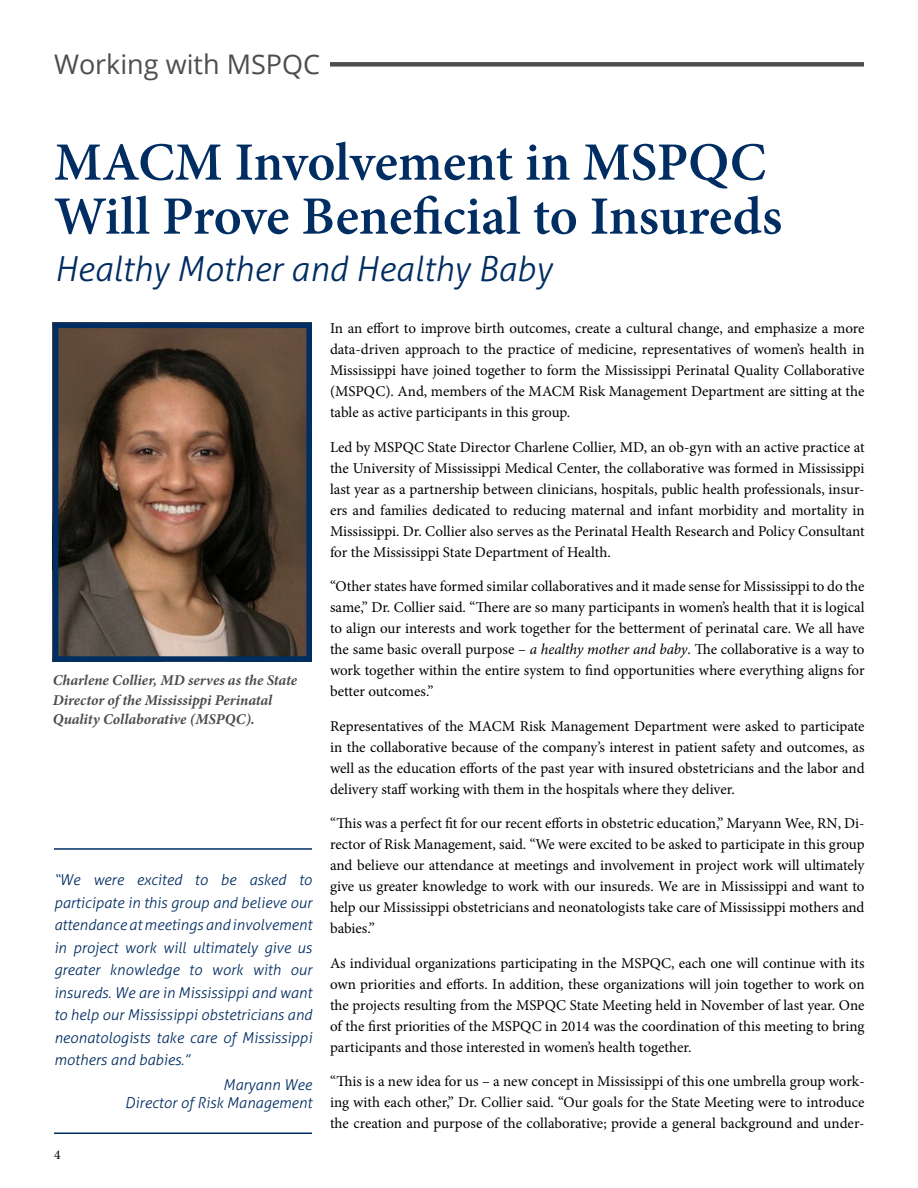
<style>
.page{position:relative;width:918px;height:1188px;background:#fff}
.page>*{position:absolute;margin:0;border:0;box-sizing:border-box;transform-origin:0 0}
.t1{font:600 54px/54px "Minion Pro";letter-spacing:-.005em;color:#002d62}
.t2{font:italic 300 34.5px "Aller";color:#002d62}
.t3{font:27px "Open Sans";color:#4d4d4f}
.t4{font:15px/21px "Minion Pro";letter-spacing:-.005em;color:#000;text-align:justify}
.t5{font:italic 300 15px/22.5px "Aller";color:#002d62;text-align:justify}
.t6{font:italic 700 15px/19.5px "Minion Pro";letter-spacing:-.005em;color:#4d4d4f}
.t7{font:13.5px "Minion Pro";color:#000}
.s1{font-style:italic}
</style>
<div class="page">
<img style="left:60px;top:329px;width:245px;height:326px">
<div style="left:53px;top:322px;width:259px;height:340px;border:6px solid #002d62"></div>
<hr style="left:54px;top:848px;width:258px;height:2px;background:#002d62">
<hr style="left:54px;top:1132px;width:258px;height:2px;background:#002d62">
<div style="left:330px;top:62px;width:534px;height:5px;background:#4d4d4f"></div>
<h3 class="t3" style="left:54px;top:46px;width:268px">Working with MSPQC</h3>
<h1 class="t1" style="left:54px;top:135px;width:730px">MACM Involvement in MSPQC<br>Will Prove Beneficial to Insureds</h1>
<h2 class="t2" style="left:54px;top:248px;width:499px">Healthy Mother and Healthy Baby</h2>
<p class="t6" style="left:53px;top:671px;width:246px">Charlene Collier, MD serves as the State<br>Director of the Mississippi Perinatal<br>Quality Collaborative (MSPQC).</p>
<p class="t5" style="left:54px;top:869px;width:260px">“We were excited to be asked to participate in this group and believe our attendance at meetings and involvement in project work will ultimately give us greater knowledge to work with our insureds. We are in Mississippi and want to help our Mississippi obstetricians and neonatologists take care of Mississippi mothers and babies.”</p>
<p class="t5" style="left:125px;top:1076px;width:189px;line-height:18px;text-align:right">Maryann Wee<br>Director of Risk Management</p>
<p class="t7" style="left:54px;top:1145px;width:8px">4</p>
<p class="t4" style="left:330px;top:318px;width:536px">In an effort to improve birth outcomes, create a cultural change, and emphasize a more data-driven approach to the practice of medicine, representatives of women’s health in Mississippi have joined together to form the Mississippi Perinatal Quality Collaborative (MSPQC). And, members of the MACM Risk Management Department are sitting at the table as active participants in this group.</p>
<p class="t4" style="left:330px;top:437px;width:536px">Led by MSPQC State Director Charlene Collier, MD, an ob-gyn with an active practice at the University of Mississippi Medical Center, the collaborative was formed in Mississippi last year as a partnership between clinicians, hospitals, public health professionals, insur&shy;ers and families dedicated to reducing maternal and infant morbidity and mortality in Mississippi. Dr. Collier also serves as the Perinatal Health Research and Policy Consultant for the Mississippi State Department of Health.</p>
<p class="t4" style="left:330px;top:576px;width:536px">“Other states have formed similar collaboratives and it made sense for Mississippi to do the same,” Dr. Collier said. “There are so many participants in women’s health that it is logical to align our interests and work together for the betterment of perinatal care. We all have the same basic overall purpose – <span class="s1">a healthy mother and baby</span>. The collaborative is a way to work together within the entire system to find opportunities where everything aligns for better outcomes.”</p>
<p class="t4" style="left:330px;top:716px;width:536px">Representatives of the MACM Risk Management Department were asked to participate in the collaborative because of the company’s interest in patient safety and outcomes, as well as the education efforts of the past year with insured obstetricians and the labor and delivery staff working with them in the hospitals where they deliver.</p>
<p class="t4" style="left:330px;top:813px;width:536px">“This was a perfect fit for our recent efforts in obstetric education,” Maryann Wee, RN, Di&shy;rector of Risk Management, said. “We were excited to be asked to participate in this group and believe our attendance at meetings and involvement in project work will ultimately give us greater knowledge to work with our insureds. We are in Mississippi and want to help our Mississippi obstetricians and neonatologists take care of Mississippi mothers and babies.”</p>
<p class="t4" style="left:330px;top:953px;width:536px">As individual organizations participating in the MSPQC, each one will continue with its own priorities and efforts. In addition, these organizations will join together to work on the projects resulting from the MSPQC State Meeting held in November of last year. One of the first priorities of the MSPQC in 2014 was the coordination of this meeting to bring participants and those interested in women’s health together.</p>
<p class="t4" style="left:330px;top:1071px;width:536px">“This is a new idea for us – a new concept in Mississippi of this one umbrella group work&shy;ing with each other,” Dr. Collier said. “Our goals for the State Meeting were to introduce the creation and purpose of the collaborative; provide a general background and under-</p>
</div>
